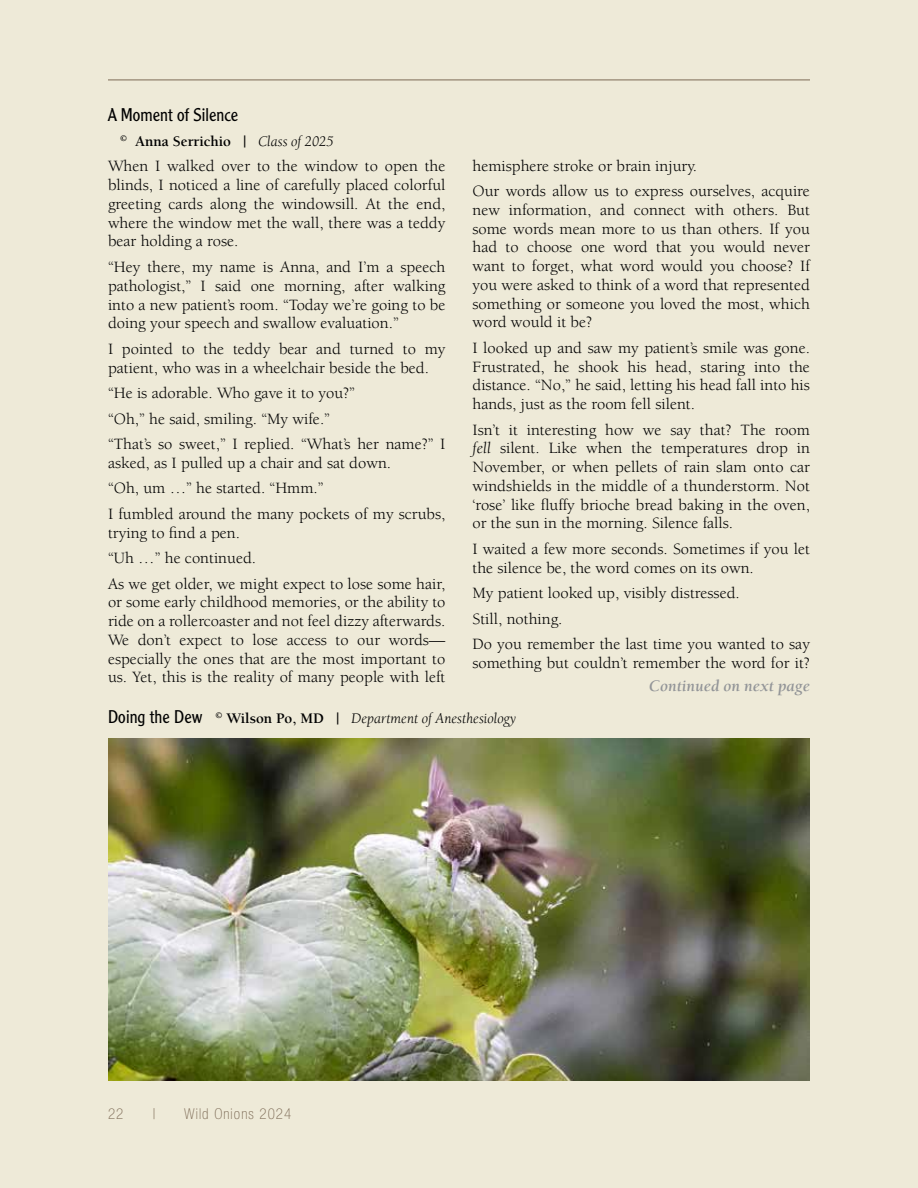
<style>
.page{position:relative;width:918px;height:1188px;background:#eeead8}
.page>*{position:absolute;margin:0;border:0;box-sizing:border-box;transform-origin:0 0}
.t1{font:300 18px "Clearface Gothic LT Std";color:#000}
.t2{font:italic 700 16.5px "Berkeley Std";color:#939598}
.t3{font:16.2px/18.8px "Berkeley Std";color:#000}
.t4{font:italic 15px "Berkeley Std";color:#000}
.t5{font:700 15px "Berkeley Std";color:#000}
.t6{font:100 condensed 15px "Helvetica Neue LT Std";letter-spacing:.07em;color:#7c6a55}
.s1{font-weight:400;font-style:italic}
.s2{font-style:italic}
.s3{font-family:"Clearface Gothic LT Std";font-weight:300;font-style:normal;font-size:18px}
.s4{font-weight:700;font-style:normal}
</style>
<div class="page">
<hr style="left:108px;top:80px;width:702px;height:1px;background:#7c6a55">
<img style="left:108px;top:739px;width:702px;height:341px">
<p class="t1" style="left:108px;top:104px;width:132px">A Moment of Silence</p>
<p class="t5" style="left:120px;top:133px;width:215px"><sup>©</sup> Anna Serrichio | <span class="s1">Class of 2025</span></p>
<p class="t3" style="left:108px;top:157px;width:339px;text-align:justify">When I walked over to the window to open the blinds, I noticed a line of carefully placed colorful greeting cards along the windowsill. At the end, where the window met the wall, there was a teddy bear holding a rose.</p>
<p class="t3" style="left:108px;top:258px;width:339px;text-align:justify">“Hey there, my name is Anna, and I’m a speech pathologist,” I said one morning, after walking into a new patient’s room. “Today we’re going to be doing your speech and swallow evaluation.”</p>
<p class="t3" style="left:108px;top:340px;width:339px">I pointed to the teddy bear and turned to my patient, who was in a wheelchair beside the bed.</p>
<p class="t3" style="left:108px;top:380px;width:339px;line-height:25.5px">“He is adorable. Who gave it to you?”<br>“Oh,” he said, smiling. “My wife.”<br>“That’s so sweet,” I replied. “What’s her name?” I</p>
<p class="t3" style="left:108px;top:450px;width:339px;line-height:25.5px">asked, as I pulled up a chair and sat down.<br>“Oh, um …” he started. “Hmm.”<br>I fumbled around the many pockets of my scrubs,</p>
<p class="t3" style="left:108px;top:520px;width:339px;line-height:25.5px">trying to find a pen.<br>“Uh …” he continued.<br>As we get older, we might expect to lose some hair,</p>
<p class="t3" style="left:108px;top:593px;width:339px;text-align:justify">or some early childhood memories, or the ability to ride on a rollercoaster and not feel dizzy afterwards.<br>We don’t expect to lose access to our words— especially the ones that are the most important to us. Yet, this is the reality of many people with left</p>
<p class="t3" style="left:473px;top:153px;width:339px;line-height:25.5px">hemisphere stroke or brain injury.<br>Our words allow us to express ourselves, acquire</p>
<p class="t3" style="left:473px;top:201px;width:339px;text-align:justify">new information, and connect with others. But some words mean more to us than others. If you had to choose one word that you would never want to forget, what word would you choose? If you were asked to think of a word that represented something or someone you loved the most, which word would it be?</p>
<p class="t3" style="left:473px;top:339px;width:339px;text-align:justify">I looked up and saw my patient’s smile was gone.<br>Frustrated, he shook his head, staring into the distance. “No,” he said, letting his head fall into his hands, just as the room fell silent.</p>
<p class="t3" style="left:473px;top:421px;width:339px;text-align:justify">Isn’t it interesting how we say that? The room <span class="s2">fell</span> silent. Like when the temperatures drop in November, or when pellets of rain slam onto car windshields in the middle of a thunderstorm. Not ‘rose’ like fluffy brioche bread baking in the oven, or the sun in the morning. Silence falls.</p>
<p class="t3" style="left:473px;top:540px;width:339px">I waited a few more seconds. Sometimes if you let the silence be, the word comes on its own.</p>
<p class="t3" style="left:473px;top:581px;width:339px;line-height:25.5px">My patient looked up, visibly distressed.<br>Still, nothing.<br>Do you remember the last time you wanted to say</p>
<p class="t3" style="left:473px;top:654px;width:339px">something but couldn’t remember the word for it?</p>
<p class="t2" style="left:649px;top:677px;width:162px">Continued on next page</p>
<p class="t4" style="left:108px;top:711px;width:410px"><span class="s3">Doing the Dew</span> <sup>©</sup> <span class="s4">Wilson Po, MD |</span> Department of Anesthesiology</p>
<p class="t6" style="left:108px;top:1105px;width:17px">22</p>
<p class="t6" style="left:152px;top:1105px;width:5px">|</p>
<p class="t6" style="left:184px;top:1105px;width:109px">Wild Onions 2024</p>
</div>
